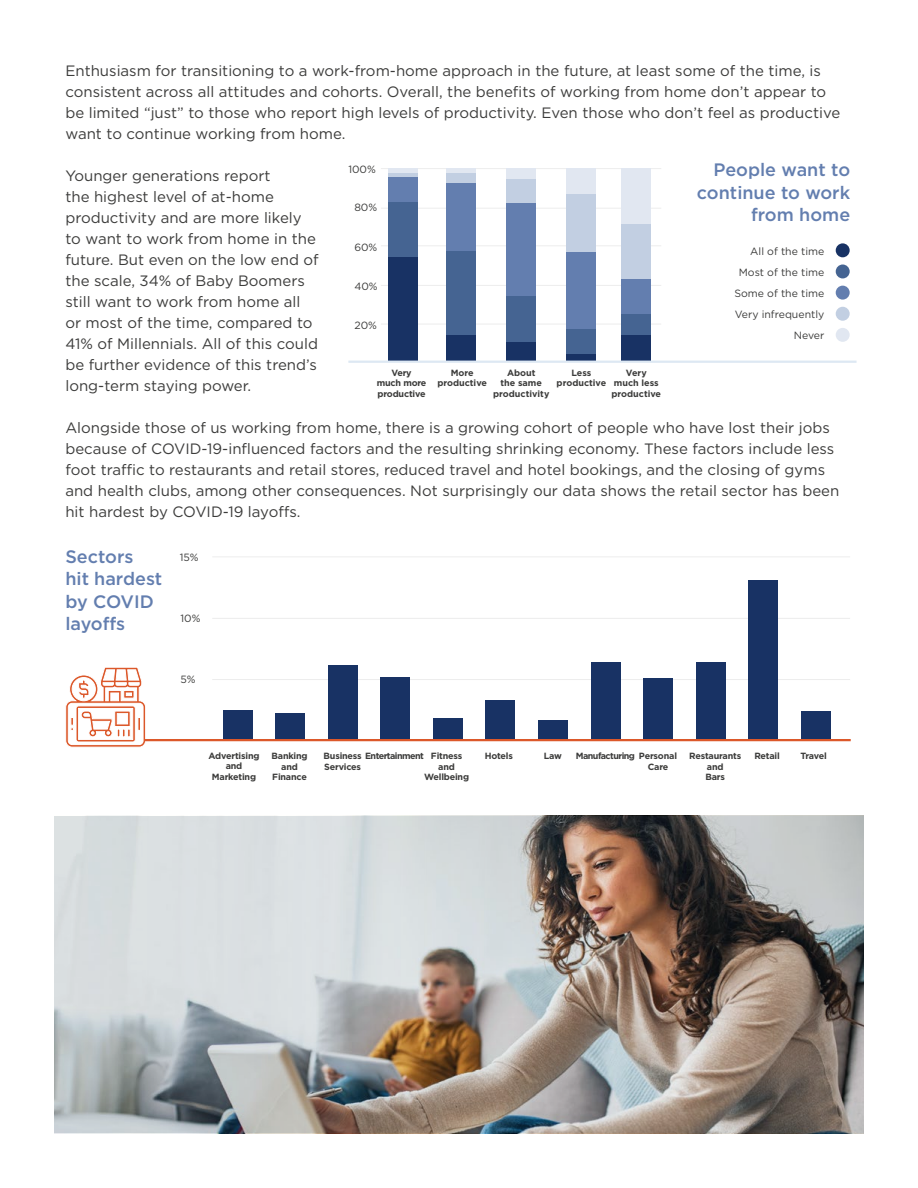
<style>
.page{position:relative;width:918px;height:1188px;background:#fff}
.page>*{position:absolute;margin:0;border:0;box-sizing:border-box;transform-origin:0 0}
.t1{font:500 18px/22.5px "Gotham";color:#637eaf;text-align:right}
.t2{font:15px/21px "Gotham";color:#3c3c3b}
.t3{font:10.5px/21.1px "Gotham";color:#3c3c3b;text-align:right}
.t4{font:700 9px/10.5px "Gotham";letter-spacing:-.02em;color:#3c3c3b;text-align:center}
.t5{font:700 9px/10.5px "Gotham";color:#3c3c3b;text-align:center}
.t6{font:700 9px/10.5px "Gotham";letter-spacing:-.06em;color:#3c3c3b}
</style>
<div class="page">
<div style="left:836px;top:243px;width:14px;height:14px;background:#183264;border-radius:50%"></div>
<div style="left:836px;top:265px;width:14px;height:13px;background:#456492;border-radius:50%"></div>
<div style="left:836px;top:286px;width:14px;height:14px;background:#637eaf;border-radius:50%"></div>
<div style="left:836px;top:307px;width:14px;height:14px;background:#c2cfe2;border-radius:50%"></div>
<div style="left:836px;top:328px;width:14px;height:14px;background:#e1e7f1;border-radius:50%"></div>
<hr style="left:381px;top:168px;width:280px;height:1px;background:#ededed">
<hr style="left:381px;top:208px;width:280px;height:1px;background:#ededed">
<hr style="left:381px;top:245px;width:280px;height:1px;background:#ededed">
<hr style="left:381px;top:285px;width:280px;height:1px;background:#ededed">
<hr style="left:381px;top:324px;width:280px;height:1px;background:#ededed">
<div style="left:388px;top:257px;width:30px;height:104px;background:#183264"></div>
<div style="left:388px;top:202px;width:30px;height:55px;background:#456492"></div>
<div style="left:388px;top:177px;width:30px;height:25px;background:#637eaf"></div>
<hr style="left:388px;top:173px;width:30px;height:4px;background:#c2cfe2">
<hr style="left:388px;top:169px;width:30px;height:4px;background:#e1e7f1">
<div style="left:446px;top:335px;width:30px;height:26px;background:#183264"></div>
<div style="left:446px;top:251px;width:30px;height:84px;background:#456492"></div>
<div style="left:446px;top:183px;width:30px;height:68px;background:#637eaf"></div>
<div style="left:446px;top:173px;width:30px;height:10px;background:#c2cfe2"></div>
<hr style="left:446px;top:169px;width:30px;height:4px;background:#e1e7f1">
<div style="left:506px;top:342px;width:30px;height:19px;background:#183264"></div>
<div style="left:506px;top:296px;width:30px;height:46px;background:#456492"></div>
<div style="left:506px;top:203px;width:30px;height:93px;background:#637eaf"></div>
<div style="left:506px;top:179px;width:30px;height:24px;background:#c2cfe2"></div>
<div style="left:506px;top:169px;width:30px;height:10px;background:#e1e7f1"></div>
<div style="left:566px;top:354px;width:30px;height:7px;background:#183264"></div>
<div style="left:566px;top:329px;width:30px;height:25px;background:#456492"></div>
<div style="left:566px;top:252px;width:30px;height:77px;background:#637eaf"></div>
<div style="left:566px;top:193px;width:30px;height:59px;background:#c2cfe2"></div>
<div style="left:566px;top:169px;width:30px;height:25px;background:#e1e7f1"></div>
<div style="left:621px;top:335px;width:30px;height:26px;background:#183264"></div>
<div style="left:621px;top:314px;width:30px;height:21px;background:#456492"></div>
<div style="left:621px;top:279px;width:30px;height:35px;background:#637eaf"></div>
<div style="left:621px;top:224px;width:30px;height:55px;background:#c2cfe2"></div>
<div style="left:621px;top:169px;width:30px;height:55px;background:#e1e7f1"></div>
<hr style="left:348px;top:361px;width:509px;height:2px;background:#dde8f3">
<svg style="left:65px;top:667px;width:81px;height:81px"></svg>
<hr style="left:212px;top:556px;width:638px;height:1px;background:#ededed">
<hr style="left:212px;top:618px;width:638px;height:1px;background:#ededed">
<hr style="left:212px;top:679px;width:638px;height:1px;background:#ededed">
<div style="left:223px;top:710px;width:30px;height:30px;background:#183264"></div>
<div style="left:276px;top:714px;width:29px;height:26px;background:#183264"></div>
<div style="left:328px;top:666px;width:30px;height:74px;background:#183264"></div>
<div style="left:381px;top:678px;width:29px;height:62px;background:#183264"></div>
<div style="left:433px;top:718px;width:30px;height:22px;background:#183264"></div>
<div style="left:486px;top:700px;width:29px;height:40px;background:#183264"></div>
<div style="left:538px;top:720px;width:30px;height:20px;background:#183264"></div>
<div style="left:591px;top:662px;width:29px;height:78px;background:#183264"></div>
<div style="left:643px;top:678px;width:30px;height:62px;background:#183264"></div>
<div style="left:696px;top:662px;width:29px;height:78px;background:#183264"></div>
<div style="left:748px;top:580px;width:30px;height:160px;background:#183264"></div>
<div style="left:801px;top:711px;width:29px;height:29px;background:#183264"></div>
<hr style="left:144px;top:739px;width:707px;height:2px;background:#dc582a">
<img style="left:54px;top:816px;width:810px;height:317px">
<p class="t2" style="left:65px;top:60px;width:776px">Enthusiasm for transitioning to a work-from-home approach in the future, at least some of the time, is consistent across all attitudes and cohorts. Overall, the benefits of working from home don’t appear to be limited “just” to those who report high levels of productivity. Even those who don’t feel as productive want to continue working from home.</p>
<p class="t2" style="left:65px;top:165px;width:255px">Younger generations report<br>the highest level of at-home productivity and are more likely to want to work from home in the future. But even on the low end of the scale, 34% of Baby Boomers still want to work from home all or most of the time, compared to<br>41% of Millennials. All of this could be further evidence of this trend’s long-term staying power.</p>
<p class="t2" style="left:65px;top:417px;width:775px">Alongside those of us working from home, there is a growing cohort of people who have lost their jobs because of COVID-19-influenced factors and the resulting shrinking economy. These factors include less foot traffic to restaurants and retail stores, reduced travel and hotel bookings, and the closing of gyms and health clubs, among other consequences. Not surprisingly our data shows the retail sector has been hit hardest by COVID-19 layoffs.</p>
<p class="t1" style="left:697px;top:158px;width:155px">People want to continue to work from home</p>
<p class="t3" style="left:734px;top:240px;width:91px">All of the time<br>Most of the time<br>Some of the time<br>Very infrequently<br>Never</p>
<p class="t3" style="left:348px;top:159px;width:29px">100%</p>
<p class="t3" style="left:354px;top:197px;width:24px">80%</p>
<p class="t3" style="left:354px;top:236px;width:25px">60%</p>
<p class="t3" style="left:354px;top:275px;width:25px">40%</p>
<p class="t3" style="left:354px;top:314px;width:24px">20%</p>
<p class="t4" style="left:377px;top:367px;width:51px">Very<br>much more productive</p>
<p class="t5" style="left:437px;top:367px;width:51px">More productive</p>
<p class="t5" style="left:493px;top:367px;width:58px">About<br>the same productivity</p>
<p class="t5" style="left:557px;top:367px;width:51px">Less productive</p>
<p class="t5" style="left:612px;top:367px;width:51px">Very<br>much less productive</p>
<p class="t1" style="left:65px;top:545px;width:98px;text-align:left">Sectors<br>hit hardest by COVID layoffs</p>
<p class="t3" style="left:180px;top:547px;width:20px">15%</p>
<p class="t3" style="left:181px;top:608px;width:22px">10%</p>
<p class="t3" style="left:181px;top:669px;width:17px">5%</p>
<p class="t4" style="left:209px;top:751px;width:52px">Advertising and<br>Marketing</p>
<p class="t4" style="left:272px;top:751px;width:38px">Banking and<br>Finance</p>
<p class="t4" style="left:324px;top:751px;width:140px;text-align:left">Business Entertainment Fitness<br>Services</p>
<p class="t4" style="left:424px;top:761px;width:47px">and<br>Wellbeing</p>
<p class="t4" style="left:485px;top:751px;width:30px">Hotels</p>
<p class="t4" style="left:544px;top:751px;width:20px">Law</p>
<p class="t6" style="left:648px;top:751px;width:31px;text-indent:-72px">Manufacturing Personal<br>Care</p>
<p class="t4" style="left:689px;top:751px;width:53px">Restaurants and<br>Bars</p>
<p class="t4" style="left:754px;top:751px;width:27px">Retail</p>
<p class="t4" style="left:800px;top:751px;width:28px">Travel</p>
</div>
